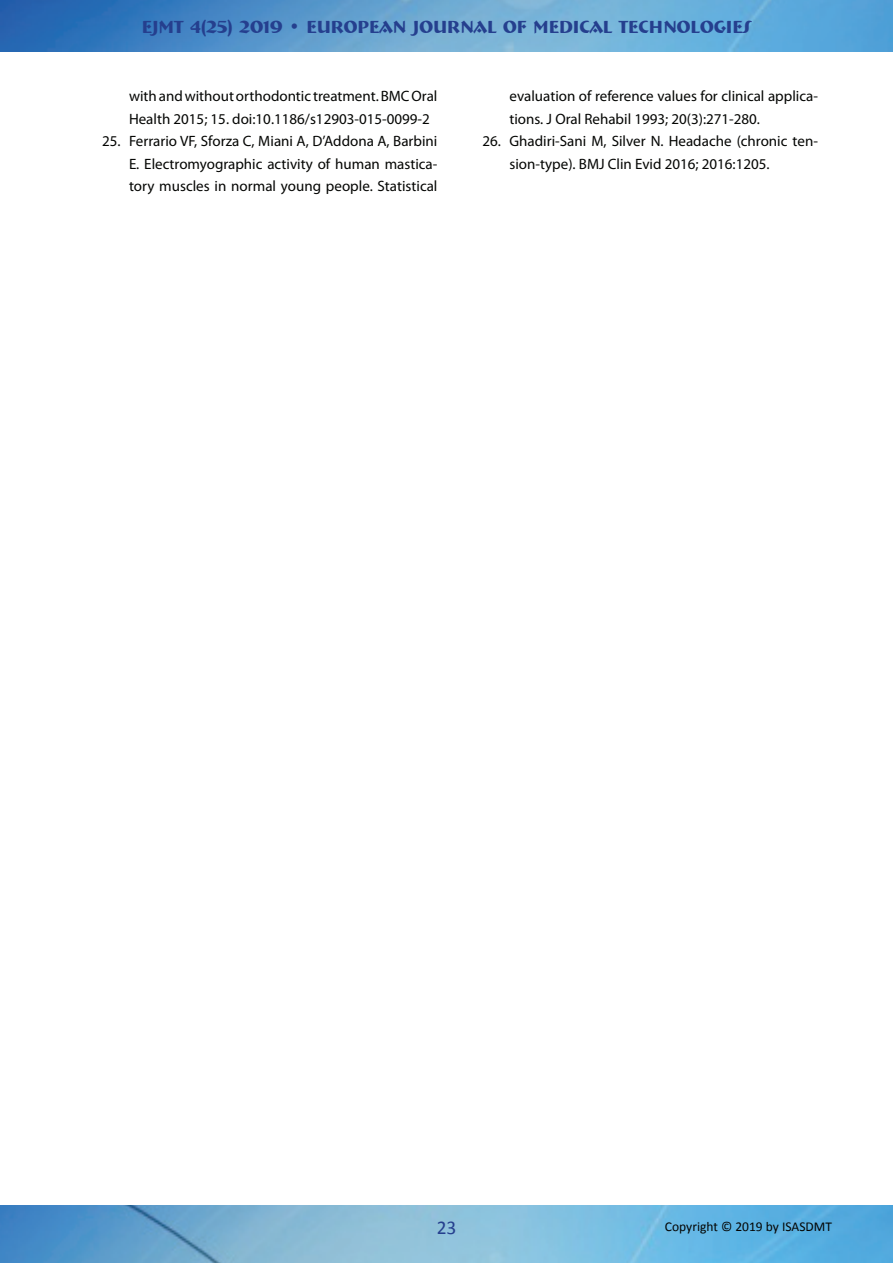
<style>
.page{position:relative;width:893px;height:1263px;background:#fff}
.page>*{position:absolute;margin:0;border:0;box-sizing:border-box;transform-origin:0 0}
.t1{font:19.5px "Calibri";color:#253f8e}
.t2{font:700 18px "Bremen BT";color:#253f8e}
.t3{font:15px/22.5px "Myriad Pro";color:#040503}
.t4{font:13.5px "Calibri";color:#040503}
</style>
<div class="page">
<img style="left:0;top:0;width:893px;height:52px">
<img style="left:0;top:1205px;width:893px;height:58px">
<p class="t2" style="left:142px;top:15px;width:611px">EJMT 4(25) 2019 • EUROPEAN JOURNAL OF MEDICAL TECHNOLOGIES</p>
<p class="t3" style="left:129px;top:85px;width:310px">with and without orthodontic treatment. BMC Oral<br>Health 2015; 15. doi:10.1186/s12903-015-0099-2</p>
<p class="t3" style="left:129px;top:130px;width:310px;text-align:justify;text-indent:-27px">25. Ferrario VF, Sforza C, Miani A, D’Addona A, Barbini E. Electromyographic activity of human mastica&shy;tory muscles in normal young people. Statistical</p>
<p class="t3" style="left:509px;top:85px;width:310px">evaluation of reference values for clinical applica&shy;tions. J Oral Rehabil 1993; 20(3):271-280.</p>
<p class="t3" style="left:509px;top:130px;width:310px;text-indent:-27px">26. Ghadiri-Sani M, Silver N. Headache (chronic ten&shy;sion-type). BMJ Clin Evid 2016; 2016:1205.</p>
<h1 class="t1" style="left:437px;top:1215px;width:21px">23</h1>
<p class="t4" style="left:665px;top:1218px;width:169px">Copyright © 2019 by ISASDMT</p>
</div>
